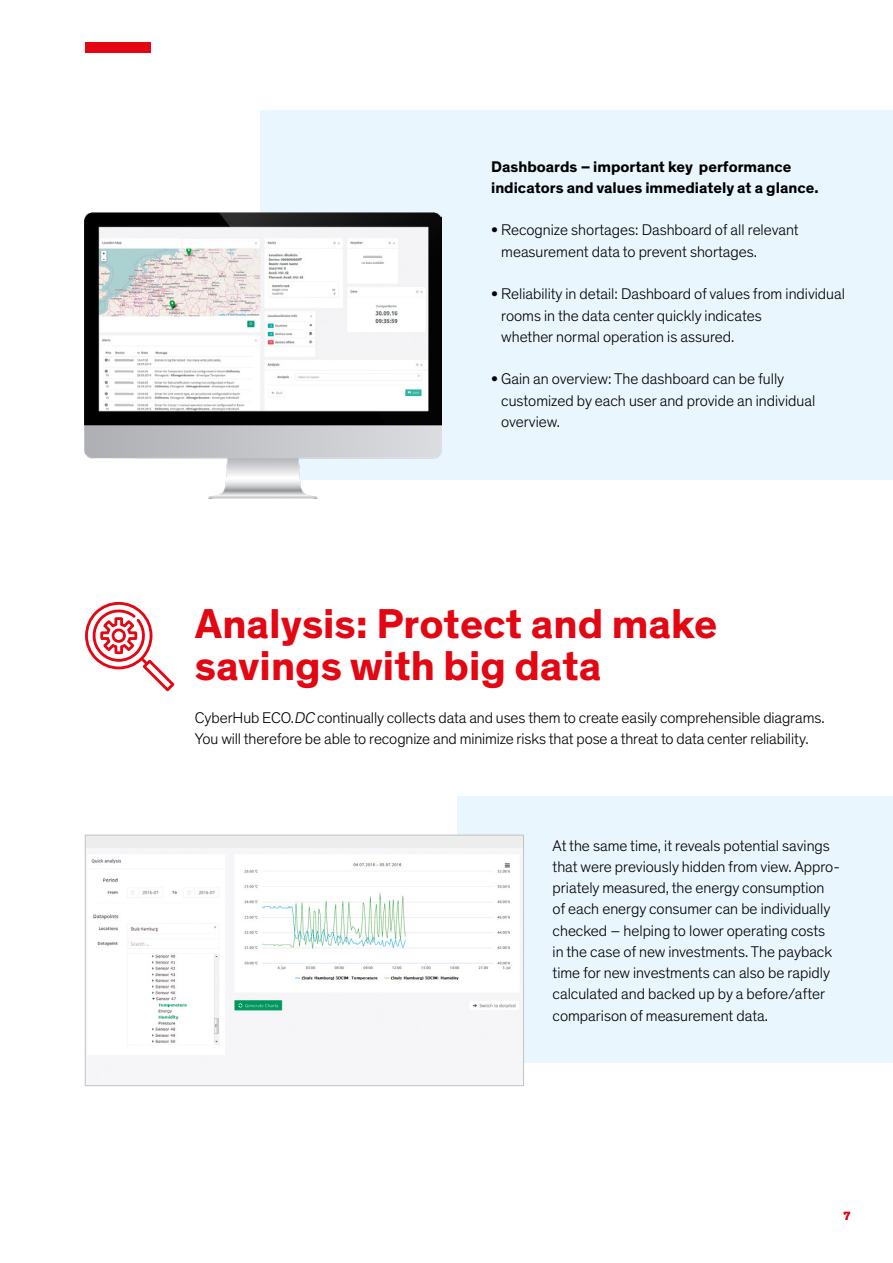
<style>
.page{position:relative;width:893px;height:1263px;background:#fff}
.page>*{position:absolute;margin:0;border:0;box-sizing:border-box;transform-origin:0 0}
.t1{font:700 42.45px/42.5px "Theinhardt";color:#e30613}
.t2{font:300 15.75px/21.3px "Theinhardt";color:#000}
.t3{font:700 15.75px/21.3px "Theinhardt";color:#000}
.t4{font:700 12px "Theinhardt";color:#e30613}
.s1{font-weight:700}
.s2{font-style:italic}
</style>
<div class="page">
<div style="left:457px;top:797px;width:436px;height:266px;background:#eaf6fe"></div>
<div style="left:260px;top:111px;width:633px;height:369px;background:#eaf6fe"></div>
<img style="left:85px;top:212px;width:356px;height:287px">
<div style="left:85px;top:835px;width:439px;height:251px;background:#ededed"></div>
<img style="left:87px;top:849px;width:435px;height:235px">
<div style="left:85px;top:835px;width:439px;height:251px;border:1px solid #c2c2c2"></div>
<div style="left:85px;top:43px;width:66px;height:10px;background:#e30613"></div>
<svg style="left:85px;top:602px;width:89px;height:89px"></svg>
<p class="t3" style="left:491px;top:156px;width:329px">Dashboards – important key performance indicators and values immediately at a glance.</p>
<p class="t2" style="left:501px;top:220px;width:299px;text-indent:-10px"><span class="s1">•</span> Recognize shortages: Dashboard of all relevant measurement data to prevent shortages.</p>
<p class="t2" style="left:501px;top:284px;width:345px;text-indent:-10px"><span class="s1">•</span> Reliability in detail: Dashboard of values from individual rooms in the data center quickly indicates<br>whether normal operation is assured.</p>
<p class="t2" style="left:501px;top:369px;width:316px;text-indent:-10px"><span class="s1">•</span> Gain an overview: The dashboard can be fully customized by each user and provide an individual overview.</p>
<h1 class="t1" style="left:195px;top:603px;width:524px">Analysis: Protect and make savings with big data</h1>
<p class="t2" style="left:195px;top:707px;width:631px">CyberHub ECO.<span class="s2">DC</span> continually collects data and uses them to create easily comprehensible diagrams.<br>You will therefore be able to recognize and minimize risks that pose a threat to data center reliability.</p>
<p class="t2" style="left:553px;top:835px;width:289px">At the same time, it reveals potential savings that were previously hidden from view. Appro&shy;priately measured, the energy consumption of each energy consumer can be individually checked – helping to lower operating costs in the case of new investments. The payback time for new investments can also be rapidly calculated and backed up by a before/after comparison of measurement data.</p>
<p class="t4" style="left:843px;top:1209px;width:9px">7</p>
</div>
